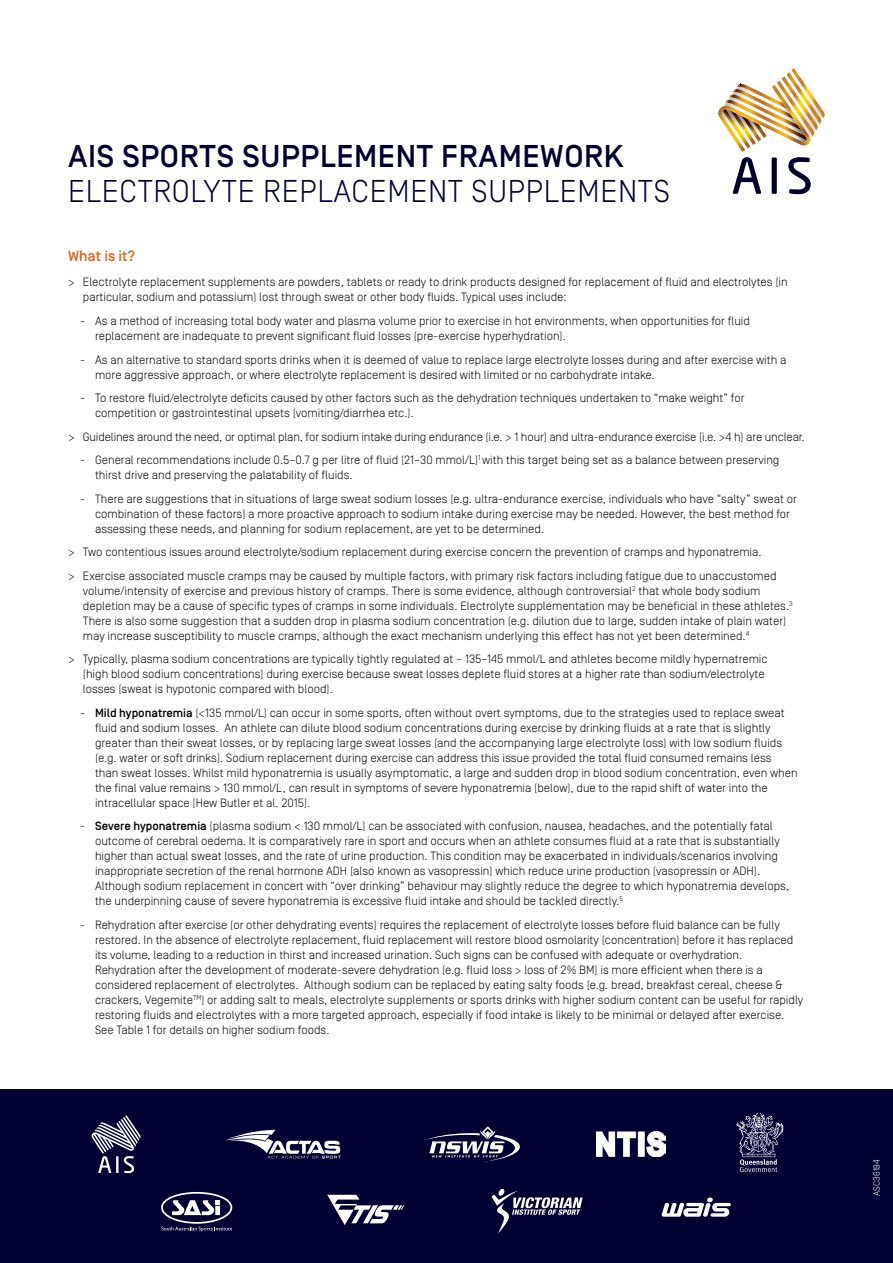
<style>
.page{position:relative;width:893px;height:1263px;background:#fff}
.page>*{position:absolute;margin:0;border:0;box-sizing:border-box;transform-origin:0 0}
.Heading_1{font:300 31.5px/34.5px "Simplon Norm";letter-spacing:.02em;color:#003}
.Heading_2{font:500 15px "Simplon Norm";color:#df6420}
.Bullets{font:300 12px/15px "Simplon Norm";color:#000}
.t1{font:300 9px "Simplon Norm";color:#fff}
.s1{font-weight:500}
</style>
<div class="page">
<div style="left:0;top:1090px;width:893px;height:173px;background:#003"></div>
<svg style="left:718px;top:68px;width:107px;height:126px"></svg>
<img style="left:720px;top:106px;width:52px;height:24px">
<svg style="left:327px;top:1195px;width:77px;height:30px"></svg>
<svg style="left:426px;top:1126px;width:94px;height:36px"></svg>
<svg style="left:225px;top:1130px;width:115px;height:28px"></svg>
<div style="left:161px;top:1192px;width:71px;height:32px;border:2px solid #fff;border-radius:50%"></div>
<svg style="left:161px;top:1226px;width:71px;height:5px"></svg>
<svg style="left:172px;top:1200px;width:48px;height:15px"></svg>
<svg style="left:736px;top:1113px;width:48px;height:59px"></svg>
<img style="left:596px;top:1131px;width:69px;height:25px">
<svg style="left:662px;top:1197px;width:69px;height:20px"></svg>
<svg style="left:92px;top:1115px;width:49px;height:58px"></svg>
<svg style="left:491px;top:1188px;width:92px;height:45px"></svg>
<h1 class="Heading_1" style="left:68px;top:140px;width:603px"><span class="s1">AIS SPORTS SUPPLEMENT FRAMEWORK<br></span>ELECTROLYTE REPLACEMENT SUPPLEMENTS</h1>
<h2 class="Heading_2" style="left:68px;top:248px;width:69px">What is it?</h2>
<p class="Bullets" style="left:83px;top:275px;width:706px;text-indent:-15px">&gt; Electrolyte replacement supplements are powders, tablets or ready to drink products designed for replacement of fluid and electrolytes (in particular, sodium and potassium) lost through sweat or other body fluids. Typical uses include:</p>
<p class="Bullets" style="left:95px;top:313px;width:656px;text-indent:-15px">- As a method of increasing total body water and plasma volume prior to exercise in hot environments, when opportunities for fluid replacement are inadequate to prevent significant fluid losses (pre-exercise hyperhydration).</p>
<p class="Bullets" style="left:95px;top:352px;width:693px;text-indent:-15px">- As an alternative to standard sports drinks when it is deemed of value to replace large electrolyte losses during and after exercise with a more aggressive approach, or where electrolyte replacement is desired with limited or no carbohydrate intake.</p>
<p class="Bullets" style="left:95px;top:390px;width:651px;text-indent:-15px">- To restore fluid/electrolyte deficits caused by other factors such as the dehydration techniques undertaken to “make weight” for competition or gastrointestinal upsets (vomiting/diarrhea etc.).</p>
<p class="Bullets" style="left:68px;top:429px;width:738px">&gt; Guidelines around the need, or optimal plan, for sodium intake during endurance (i.e. &gt; 1 hour) and ultra-endurance exercise (i.e. &gt;4 h) are unclear.</p>
<p class="Bullets" style="left:95px;top:452px;width:686px;text-indent:-15px">- General recommendations include 0.5–0.7 g per litre of fluid (21–30 mmol/L)<sup>1</sup> with this target being set as a balance between preserving thirst drive and preserving the palatability of fluids.</p>
<p class="Bullets" style="left:95px;top:491px;width:703px;text-indent:-15px">- There are suggestions that in situations of large sweat sodium losses (e.g. ultra-endurance exercise, individuals who have “salty” sweat or combination of these factors) a more proactive approach to sodium intake during exercise may be needed. However, the best method for assessing these needs, and planning for sodium replacement, are yet to be determined.</p>
<p class="Bullets" style="left:68px;top:545px;width:695px">&gt; Two contentious issues around electrolyte/sodium replacement during exercise concern the prevention of cramps and hyponatremia.</p>
<p class="Bullets" style="left:83px;top:568px;width:711px;text-indent:-15px">&gt; Exercise associated muscle cramps may be caused by multiple factors, with primary risk factors including fatigue due to unaccustomed volume/intensity of exercise and previous history of cramps. There is some evidence, although controversial<sup>2</sup> that whole body sodium depletion may be a cause of specific types of cramps in some individuals. Electrolyte supplementation may be beneficial in these athletes.<sup>3<br></sup>There is also some suggestion that a sudden drop in plasma sodium concentration (e.g. dilution due to large, sudden intake of plain water) may increase susceptibility to muscle cramps, although the exact mechanism underlying this effect has not yet been determined.<sup>4</sup></p>
<p class="Bullets" style="left:83px;top:652px;width:686px;text-indent:-15px">&gt; Typically, plasma sodium concentrations are typically tightly regulated at ~ 135–145 mmol/L and athletes become mildly hypernatremic (high blood sodium concentrations) during exercise because sweat losses deplete fluid stores at a higher rate than sodium/electrolyte losses (sweat is hypotonic compared with blood).</p>
<p class="Bullets" style="left:95px;top:705px;width:704px;text-indent:-15px">- <span class="s1">Mild hyponatremia</span> (&lt;135 mmol/L) can occur in some sports, often without overt symptoms, due to the strategies used to replace sweat fluid and sodium losses. An athlete can dilute blood sodium concentrations during exercise by drinking fluids at a rate that is slightly greater than their sweat losses, or by replacing large sweat losses (and the accompanying large electrolyte loss) with low sodium fluids (e.g. water or soft drinks). Sodium replacement during exercise can address this issue provided the total fluid consumed remains less than sweat losses. Whilst mild hyponatremia is usually asymptomatic, a large and sudden drop in blood sodium concentration, even when the final value remains &gt; 130 mmol/L, can result in symptoms of severe hyponatremia (below), due to the rapid shift of water into the intracellular space (Hew Butler et al. 2015).</p>
<p class="Bullets" style="left:95px;top:819px;width:696px;text-indent:-15px">- <span class="s1">Severe hyponatremia</span> (plasma sodium &lt; 130 mmol/L) can be associated with confusion, nausea, headaches, and the potentially fatal outcome of cerebral oedema. It is comparatively rare in sport and occurs when an athlete consumes fluid at a rate that is substantially higher than actual sweat losses, and the rate of urine production. This condition may be exacerbated in individuals/scenarios involving inappropriate secretion of the renal hormone ADH (also known as vasopressin) which reduce urine production (vasopressin or ADH).<br>Although sodium replacement in concert with “over drinking” behaviour may slightly reduce the degree to which hyponatremia develops, the underpinning cause of severe hyponatremia is excessive fluid intake and should be tackled directly.<sup>5</sup></p>
<p class="Bullets" style="left:95px;top:917px;width:710px;text-indent:-15px">- Rehydration after exercise (or other dehydrating events) requires the replacement of electrolyte losses before fluid balance can be fully restored. In the absence of electrolyte replacement, fluid replacement will restore blood osmolarity (concentration) before it has replaced its volume, leading to a reduction in thirst and increased urination. Such signs can be confused with adequate or overhydration.<br>Rehydration after the development of moderate-severe dehydration (e.g. fluid loss &gt; loss of 2% BM) is more efficient when there is a considered replacement of electrolytes. Although sodium can be replaced by eating salty foods (e.g. bread, breakfast cereal, cheese &amp; crackers, Vegemite<sup>TM</sup>) or adding salt to meals, electrolyte supplements or sports drinks with higher sodium content can be useful for rapidly restoring fluids and electrolytes with a more targeted approach, especially if food intake is likely to be minimal or delayed after exercise.<br>See Table 1 for details on higher sodium foods.</p>
<p class="t1" style="left:872px;top:1195px;width:38px;rotate:-90deg">ASC36194</p>
</div>
